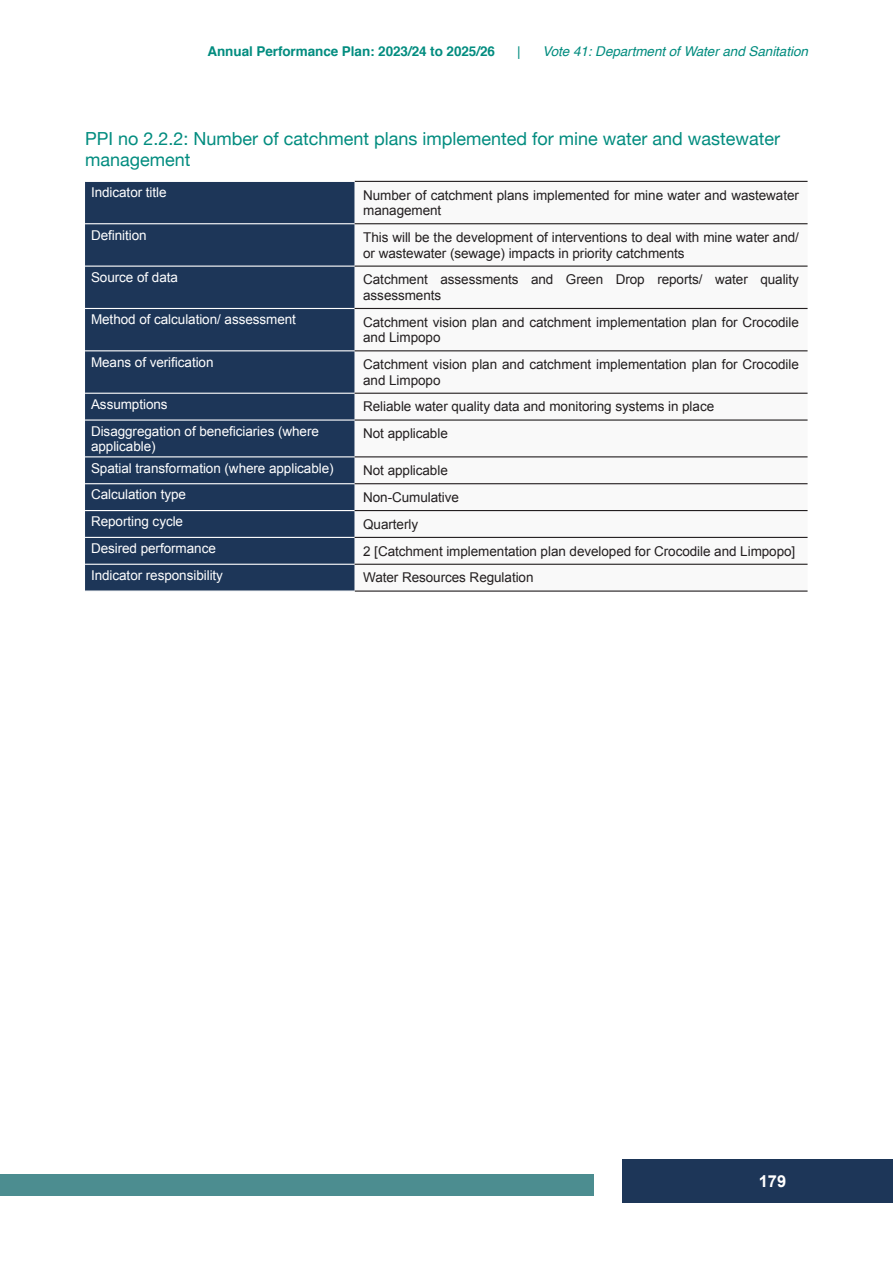
<style>
.page{position:relative;width:893px;height:1263px;background:#fff}
.page>*{position:absolute;margin:0;border:0;box-sizing:border-box;transform-origin:0 0}
.t1{font:18px/21.6px "Helvetica Neue";color:#028c7f}
.t2{font:700 16.5px "Arial";color:#fff}
.t3{font:13.5px/15.6px "Arial";letter-spacing:-.005em;color:#231f20}
.t4{font:13.5px/15px "Arial";letter-spacing:-.005em;color:#fff}
.t5{font:700 13.5px "Helvetica";letter-spacing:-.005em;color:#028c7f}
.t6{font:italic 13.5px "Helvetica";letter-spacing:-.005em;color:#028c7f}
.t7{font:13.5px "Arial";color:#028c7f}
</style>
<div class="page">
<div style="left:0;top:1174px;width:594px;height:7px;background:#4c8d90"></div>
<div style="left:0;top:1180px;width:594px;height:8px;background:#4c8d90"></div>
<div style="left:0;top:1188px;width:594px;height:7px;background:#4c8d90"></div>
<div style="left:815px;top:1159px;width:78px;height:43px;background:#1d3658"></div>
<div style="left:622px;top:1159px;width:131px;height:43px;background:#1d3658"></div>
<div style="left:730px;top:1159px;width:85px;height:43px;background:#1d3658"></div>
<div style="left:85px;top:182px;width:270px;height:408px;background:#1d3658"></div>
<svg style="left:355px;top:224px;width:452px;height:340px"></svg>
<hr style="left:85px;top:223px;width:270px;height:1px;background:#fff">
<hr style="left:85px;top:266px;width:270px;height:1px;background:#fff">
<hr style="left:85px;top:308px;width:270px;height:1px;background:#fff">
<hr style="left:85px;top:350px;width:270px;height:1px;background:#fff">
<hr style="left:85px;top:393px;width:270px;height:1px;background:#fff">
<hr style="left:85px;top:419px;width:270px;height:2px;background:#fff">
<hr style="left:85px;top:456px;width:270px;height:1px;background:#fff">
<hr style="left:85px;top:483px;width:270px;height:1px;background:#fff">
<hr style="left:85px;top:510px;width:270px;height:1px;background:#fff">
<hr style="left:85px;top:537px;width:270px;height:1px;background:#fff">
<hr style="left:85px;top:564px;width:270px;height:1px;background:#fff">
<hr style="left:355px;top:223px;width:452px;height:1px;background:#231f20">
<hr style="left:355px;top:266px;width:452px;height:1px;background:#231f20">
<hr style="left:355px;top:308px;width:452px;height:1px;background:#231f20">
<hr style="left:355px;top:350px;width:452px;height:1px;background:#231f20">
<hr style="left:355px;top:393px;width:452px;height:1px;background:#231f20">
<hr style="left:355px;top:419px;width:452px;height:2px;background:#231f20">
<hr style="left:355px;top:456px;width:452px;height:1px;background:#231f20">
<hr style="left:355px;top:483px;width:452px;height:1px;background:#231f20">
<hr style="left:355px;top:510px;width:452px;height:1px;background:#231f20">
<hr style="left:355px;top:537px;width:452px;height:1px;background:#231f20">
<hr style="left:355px;top:564px;width:452px;height:1px;background:#231f20">
<hr style="left:355px;top:181px;width:452px;height:1px;background:#231f20">
<hr style="left:355px;top:590px;width:452px;height:2px;background:#231f20">
<p class="t5" style="left:207px;top:40px;width:289px">Annual Performance Plan: 2023/24 to 2025/26</p>
<p class="t7" style="left:517px;top:42px;width:5px">|</p>
<p class="t6" style="left:543px;top:41px;width:267px">Vote 41: Department of Water and Sanitation</p>
<h1 class="t1" style="left:85px;top:129px;width:697px">PPI no 2.2.2: Number of catchment plans implemented for mine water and wastewater management</h1>
<p class="t4" style="left:91px;top:185px;width:77px">Indicator title</p>
<p class="t3" style="left:363px;top:187px;width:437px">Number of catchment plans implemented for mine water and wastewater management</p>
<p class="t4" style="left:91px;top:227px;width:57px">Definition</p>
<p class="t3" style="left:363px;top:230px;width:437px">This will be the development of interventions to deal with mine water and/ or wastewater (sewage) impacts in priority catchments</p>
<p class="t4" style="left:91px;top:270px;width:88px">Source of data</p>
<p class="t3" style="left:363px;top:272px;width:437px">Catchment assessments and Green Drop reports/ water quality assessments</p>
<p class="t4" style="left:91px;top:312px;width:206px">Method of calculation/ assessment</p>
<p class="t3" style="left:363px;top:314px;width:437px">Catchment vision plan and catchment implementation plan for Crocodile and Limpopo</p>
<p class="t4" style="left:91px;top:354px;width:124px">Means of verification</p>
<p class="t3" style="left:363px;top:357px;width:437px">Catchment vision plan and catchment implementation plan for Crocodile and Limpopo</p>
<p class="t4" style="left:91px;top:397px;width:78px">Assumptions</p>
<p class="t3" style="left:363px;top:399px;width:352px">Reliable water quality data and monitoring systems in place</p>
<p class="t4" style="left:91px;top:424px;width:229px">Disaggregation of beneficiaries (where applicable)</p>
<p class="t3" style="left:363px;top:426px;width:86px">Not applicable</p>
<p class="t4" style="left:91px;top:460px;width:244px">Spatial transformation (where applicable)</p>
<p class="t3" style="left:363px;top:463px;width:86px">Not applicable</p>
<p class="t4" style="left:91px;top:487px;width:97px">Calculation type</p>
<p class="t3" style="left:363px;top:490px;width:97px">Non-Cumulative</p>
<p class="t4" style="left:91px;top:514px;width:94px">Reporting cycle</p>
<p class="t3" style="left:363px;top:516px;width:56px">Quarterly</p>
<p class="t4" style="left:91px;top:541px;width:126px">Desired performance</p>
<p class="t3" style="left:363px;top:543px;width:434px">2 [Catchment implementation plan developed for Crocodile and Limpopo]</p>
<p class="t4" style="left:91px;top:568px;width:133px">Indicator responsibility</p>
<p class="t3" style="left:363px;top:570px;width:172px">Water Resources Regulation</p>
<p class="t2" style="left:759px;top:1170px;width:29px">179</p>
</div>
